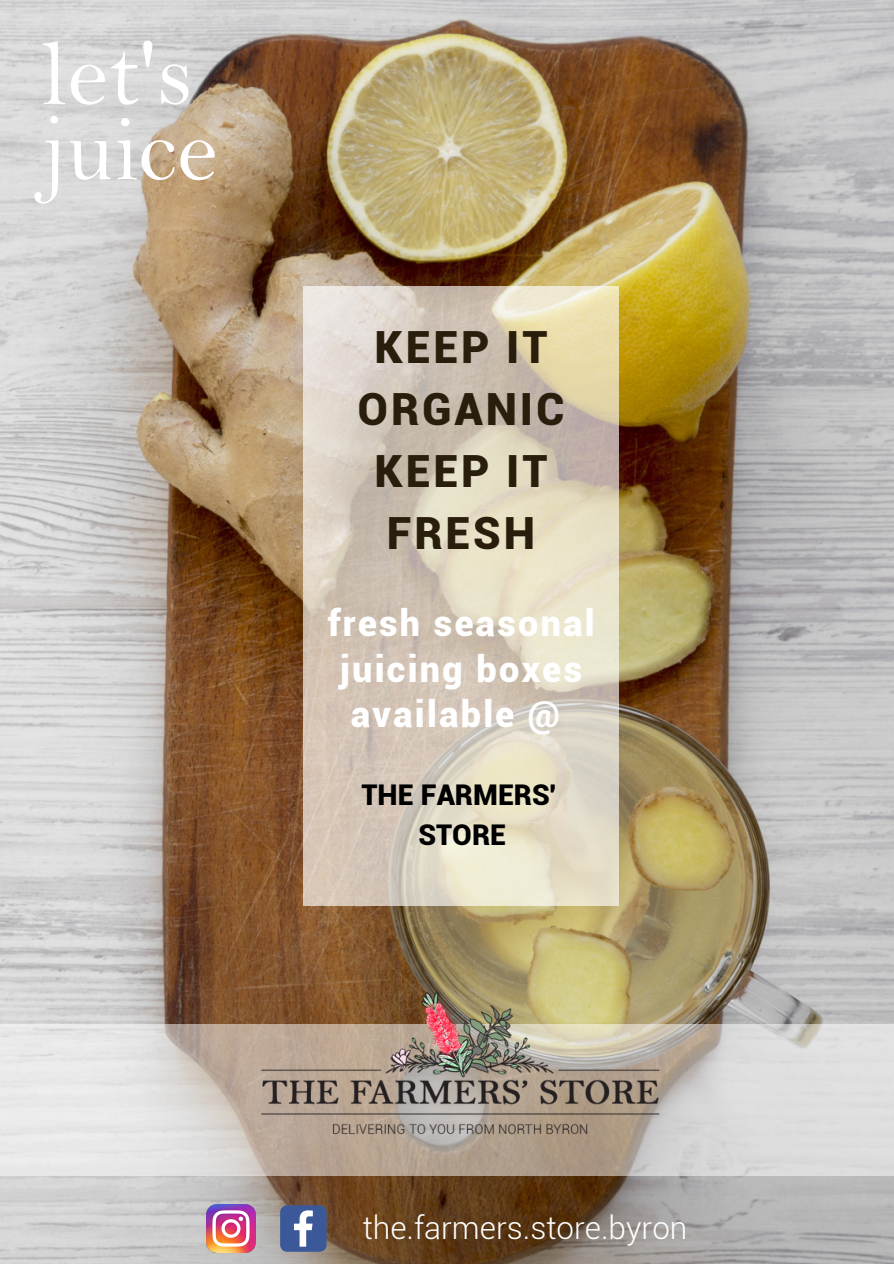
<style>
.page{position:relative;width:894px;height:1264px;background:#fff}
.page>*{position:absolute;margin:0;border:0;box-sizing:border-box;transform-origin:0 0}
.t1{font:93.3px/75.6px "Bell";color:#fff}
.t2{font:900 44.4px/61.9px "Roboto";letter-spacing:.065em;color:#291e0c;text-align:center}
.t3{font:900 36px/45px "Roboto";letter-spacing:.065em;color:#fff;text-align:center}
.t4{font:300 31.5px "Roboto";color:#fff}
.t5{font:900 28.5px/39.5px "Roboto";color:#000;text-align:center}
</style>
<div class="page">
<img style="left:0;top:0;width:893px;height:1263px">
<svg style="left:303px;top:286px;width:316px;height:619px;background:#dacfbd"></svg>
<svg style="left:0;top:1024px;width:893px;height:151px;background:#d7d3d0"></svg>
<img style="left:225px;top:986px;width:472px;height:158px">
<img style="left:206px;top:1204px;width:49px;height:48px">
<svg style="left:280px;top:1205px;width:46px;height:46px;background:#5c74a7"></svg>
<h1 class="t1" style="left:41px;top:39px;width:177px">let's juice</h1>
<p class="t2" style="left:357px;top:316px;width:208px">KEEP IT<br>ORGANIC<br>KEEP IT<br>FRESH</p>
<p class="t3" style="left:327px;top:601px;width:268px">fresh seasonal juicing boxes available @</p>
<p class="t5" style="left:361px;top:776px;width:196px">THE FARMERS'<br>STORE</p>
<p class="t4" style="left:362px;top:1209px;width:326px">the.farmers.store.byron</p>
</div>
